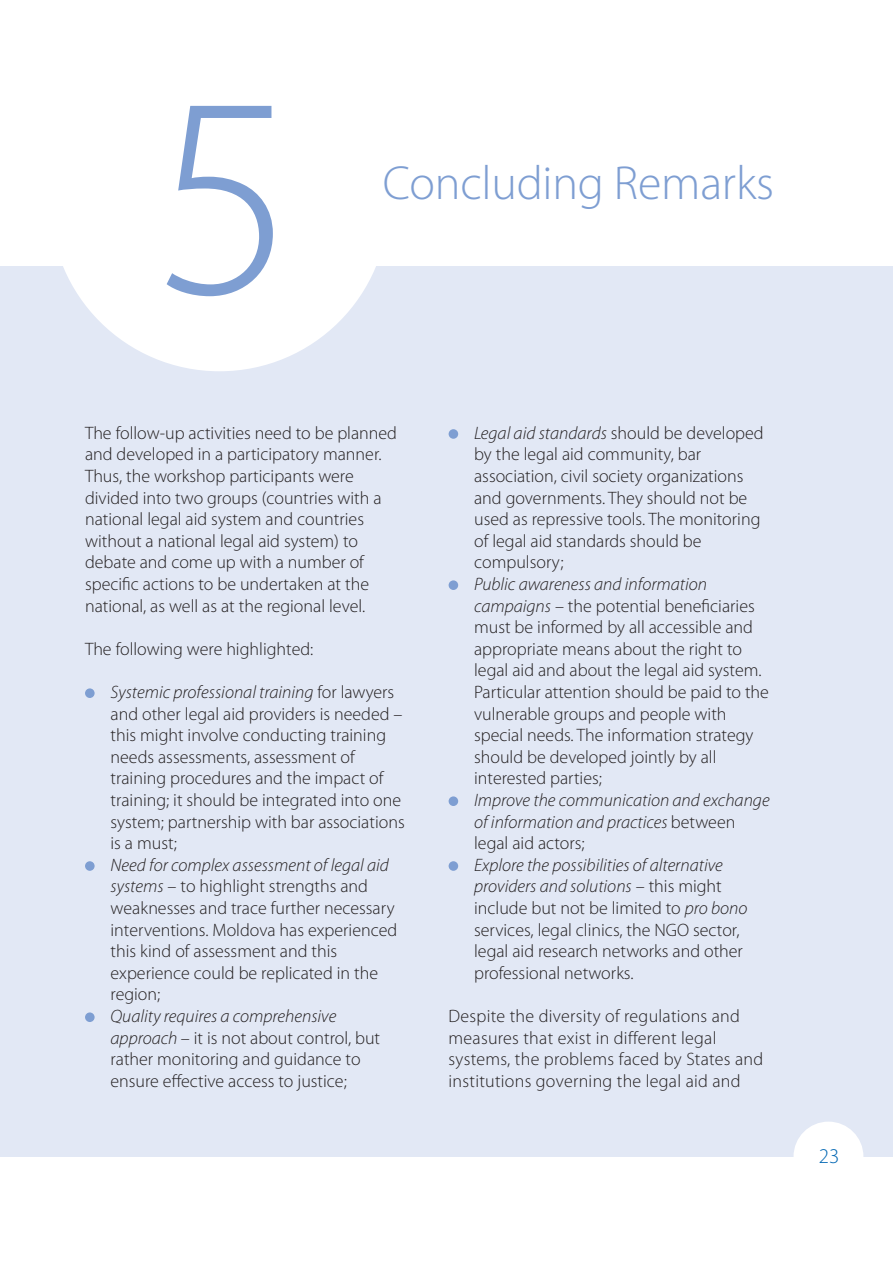
<style>
.page{position:relative;width:893px;height:1263px;background:#fff}
.page>*{position:absolute;margin:0;border:0;box-sizing:border-box;transform-origin:0 0}
.t1{font:300 288px "Myriad Pro";color:#7e9ed2}
.t2{font:300 48px "Myriad Pro";letter-spacing:-.005em;color:#7e9ed2}
.t3{font:300 21px "Myriad Pro";color:#0166b3}
.t4{font:300 18px/21.6px "Myriad Pro";color:#231f20}
.t5{font:italic 300 18px/21.6px "Myriad Pro";color:#231f20}
.s1{font-style:italic}
.s2{font-style:normal}
</style>
<div class="page">
<div style="left:0;top:266px;width:893px;height:891px;background:#e2e8f5"></div>
<div style="left:85px;top:688px;width:10px;height:10px;background:#7e9ed2;border-radius:50%"></div>
<div style="left:85px;top:861px;width:10px;height:10px;background:#7e9ed2;border-radius:50%"></div>
<div style="left:85px;top:1012px;width:10px;height:10px;background:#7e9ed2;border-radius:50%"></div>
<div style="left:449px;top:429px;width:9px;height:10px;background:#7e9ed2;border-radius:50%"></div>
<div style="left:449px;top:580px;width:9px;height:10px;background:#7e9ed2;border-radius:50%"></div>
<div style="left:449px;top:796px;width:9px;height:10px;background:#7e9ed2;border-radius:50%"></div>
<div style="left:449px;top:861px;width:9px;height:10px;background:#7e9ed2;border-radius:50%"></div>
<div style="left:793px;top:1121px;width:70px;height:70px;background:#fff;border-radius:50%"></div>
<div style="left:50px;top:33px;width:339px;height:338px;background:#fff;border-radius:50%"></div>
<h1 class="t1" style="left:155px;top:88px;width:142px">5</h1>
<h2 class="t2" style="left:383px;top:165px;width:393px">Concluding Remarks</h2>
<p class="t4" style="left:85px;top:423px;width:314px">The follow-up activities need to be planned and developed in a participatory manner.<br>Thus, the workshop participants were divided into two groups (countries with a national legal aid system and countries without a national legal aid system) to debate and come up with a number of specific actions to be undertaken at the national, as well as at the regional level.</p>
<p class="t4" style="left:85px;top:639px;width:230px">The following were highlighted:</p>
<p class="t4" style="left:111px;top:682px;width:296px"><span class="s1">Systemic professional training</span> for lawyers and other legal aid providers is needed – this might involve conducting training needs assessments, assessment of training procedures and the impact of training; it should be integrated into one system; partnership with bar associations is a must;</p>
<p class="t4" style="left:111px;top:855px;width:288px"><span class="s1">Need for complex assessment of legal aid systems</span> – to highlight strengths and weaknesses and trace further necessary interventions. Moldova has experienced this kind of assessment and this experience could be replicated in the region;</p>
<p class="t4" style="left:111px;top:1006px;width:271px"><span class="s1">Quality requires a comprehensive approach</span> – it is not about control, but rather monitoring and guidance to ensure effective access to justice;</p>
<p class="t4" style="left:474px;top:423px;width:291px"><span class="s1">Legal aid standards</span> should be developed by the legal aid community, bar association, civil society organizations and governments. They should not be used as repressive tools. The monitoring of legal aid standards should be compulsory;</p>
<p class="t4" style="left:474px;top:574px;width:296px"><span class="s1">Public awareness and information campaigns</span> – the potential beneficiaries must be informed by all accessible and appropriate means about the right to legal aid and about the legal aid system.<br>Particular attention should be paid to the vulnerable groups and people with special needs. The information strategy should be developed jointly by all interested parties;</p>
<p class="t5" style="left:474px;top:790px;width:297px">Improve the communication and exchange of information and practices <span class="s2">between legal aid actors;</span></p>
<p class="t4" style="left:474px;top:855px;width:275px"><span class="s1">Explore the possibilities of alternative providers and solutions</span> – this might include but not be limited to <span class="s1">pro bono </span>services, legal clinics, the NGO sector, legal aid research networks and other professional networks.</p>
<p class="t4" style="left:449px;top:1006px;width:316px">Despite the diversity of regulations and measures that exist in different legal systems, the problems faced by States and institutions governing the legal aid and</p>
<p class="t3" style="left:819px;top:1148px;width:22px">23</p>
</div>
